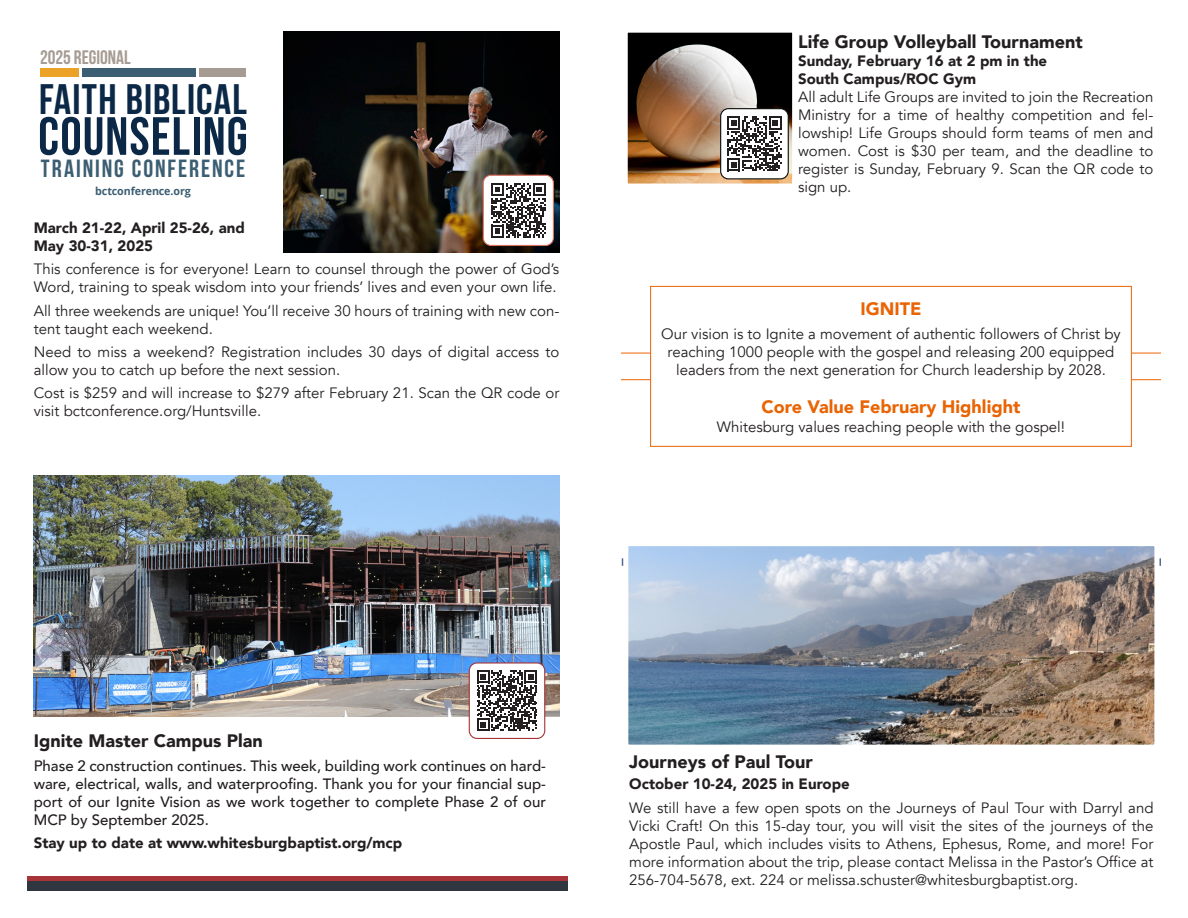
<style>
.page{position:relative;width:1188px;height:918px;background:#fff}
.page>*{position:absolute;margin:0;border:0;box-sizing:border-box;transform-origin:0 0}
.t1{font:700 53.7px "Bebas Neue";letter-spacing:.02em;color:#0b2847}
.t2{font:700 42.6px "Bebas Neue";letter-spacing:.03em;color:#0b2847}
.t3{font:700 24.9px "Bebas Neue";letter-spacing:.075em;color:#3c5e73}
.t4{font:700 19.5px "Bebas Neue";color:#a59b92}
.t5{font:900 18px "Avenir";color:#231f20}
.t6{font:900 18px "Avenir";color:#e96404}
.Body_text{font:15px/18px "Avenir";color:#231f20}
.Body_text-2{font:500 15px/18px "Avenir";color:#231f20;text-align:justify}
.Body_text-3{font:900 15px "Avenir";color:#231f20}
.t7{font:700 10.95px "Open Sans";letter-spacing:-.01em;color:#3c5e73}
</style>
<div class="page">
<img style="left:629px;top:547px;width:525px;height:197px">
<div style="left:623px;top:541px;width:537px;height:209px;border:5px solid #fff"></div>
<img style="left:34px;top:476px;width:525px;height:240px">
<div style="left:469px;top:663px;width:76px;height:75px;background:#fff;border-radius:8px"></div>
<svg style="left:477px;top:670px;width:60px;height:61px"></svg>
<div style="left:469px;top:662px;width:76px;height:77px;border:1px solid #a63538;border-radius:8px"></div>
<div style="left:650px;top:286px;width:482px;height:161px;border:1px solid #e96404"></div>
<svg style="left:621px;top:353px;width:29px;height:1px"></svg>
<svg style="left:1132px;top:353px;width:29px;height:1px"></svg>
<svg style="left:621px;top:379px;width:29px;height:1px"></svg>
<svg style="left:1132px;top:379px;width:29px;height:1px"></svg>
<img style="left:629px;top:34px;width:162px;height:149px">
<div style="left:622px;top:27px;width:176px;height:163px;border:6px solid #fff"></div>
<div style="left:721px;top:109px;width:67px;height:70px;background:#fff;border-radius:8px"></div>
<svg style="left:727px;top:116px;width:55px;height:55px"></svg>
<div style="left:720px;top:108px;width:69px;height:71px;border:1px solid #0a0d0b;border-radius:8px"></div>
<div style="left:40px;top:68px;width:38px;height:9px;background:#eca127"></div>
<div style="left:82px;top:68px;width:113px;height:9px;background:#3c5e73"></div>
<div style="left:199px;top:68px;width:47px;height:9px;background:#a59b92"></div>
<img style="left:284px;top:32px;width:275px;height:220px">
<div style="left:483px;top:175px;width:70px;height:70px;background:#fff;border-radius:8px"></div>
<svg style="left:491px;top:183px;width:55px;height:55px"></svg>
<div style="left:483px;top:175px;width:71px;height:71px;border:1px solid #da705e;border-radius:8px"></div>
<div style="left:27px;top:876px;width:540px;height:15px;background:#2f363f"></div>
<div style="left:27px;top:876px;width:540px;height:5px;background:#a63438"></div>
<h2 class="t4" style="left:40px;top:47px;width:92px">2025 REGIONAL</h2>
<h2 class="t2" style="left:39px;top:76px;width:209px">FAITH BIBLICAL</h2>
<h2 class="t1" style="left:38px;top:107px;width:211px">COUNSELING</h2>
<h2 class="t3" style="left:41px;top:155px;width:206px">TRAINING CONFERENCE</h2>
<p class="t5" style="left:798px;top:26px;width:286px">Life Group Volleyball Tournament</p>
<p class="Body_text-3" style="left:798px;top:48px;width:251px">Sunday, February 16 at 2 pm in the</p>
<p class="Body_text-3" style="left:798px;top:66px;width:179px">South Campus/ROC Gym</p>
<p class="Body_text" style="left:798px;top:88px;width:357px;text-align:justify">All adult Life Groups are invited to join the Recreation Ministry for a time of healthy competition and fel&shy;lowship! Life Groups should form teams of men and women. Cost is $30 per team, and the deadline to register is Sunday, February 9. Scan the QR code to</p>
<h2 class="t7" style="left:95px;top:183px;width:97px">bctconference.org</h2>
<p class="Body_text" style="left:798px;top:178px;width:55px">sign up.</p>
<p class="Body_text-3" style="left:34px;top:215px;width:213px">March 21-22, April 25-26, and</p>
<p class="Body_text-3" style="left:34px;top:233px;width:121px">May 30-31, 2025</p>
<p class="Body_text" style="left:34px;top:260px;width:527px">This conference is for everyone! Learn to counsel through the power of God’s<br>Word, training to speak wisdom into your friends’ lives and even your own life.</p>
<p class="Body_text" style="left:34px;top:302px;width:527px">All three weekends are unique! You’ll receive 30 hours of training with new con&shy;tent taught each weekend.</p>
<p class="Body_text" style="left:34px;top:343px;width:527px">Need to miss a weekend? Registration includes 30 days of digital access to allow you to catch up before the next session.</p>
<p class="Body_text" style="left:34px;top:385px;width:527px">Cost is $259 and will increase to $279 after February 21. Scan the QR code or visit bctconference.org/Huntsville.</p>
<p class="t6" style="left:860px;top:294px;width:63px">IGNITE</p>
<p class="Body_text" style="left:661px;top:325px;width:461px;text-align:center">Our vision is to Ignite a movement of authentic followers of Christ by reaching 1000 people with the gospel and releasing 200 equipped leaders from the next generation for Church leadership by 2028.</p>
<p class="t6" style="left:762px;top:391px;width:260px">Core Value February Highlight</p>
<p class="Body_text" style="left:717px;top:418px;width:350px">Whitesburg values reaching people with the gospel!</p>
<p class="t5" style="left:34px;top:726px;width:230px">Ignite Master Campus Plan</p>
<p class="Body_text-2" style="left:34px;top:756px;width:514px">Phase 2 construction continues. This week, building work continues on hard&shy;ware, electrical, walls, and waterproofing. Thank you for your financial sup&shy;port of our Ignite Vision as we work together to complete Phase 2 of our MCP by September 2025.</p>
<p class="Body_text-3" style="left:34px;top:830px;width:370px">Stay up to date at www.whitesburgbaptist.org/mcp</p>
<p class="t5" style="left:629px;top:746px;width:185px">Journeys of Paul Tour</p>
<p class="Body_text-3" style="left:629px;top:771px;width:222px">October 10-24, 2025 in Europe</p>
<p class="Body_text" style="left:629px;top:799px;width:526px;text-align:justify">We still have a few open spots on the Journeys of Paul Tour with Darryl and Vicki Craft! On this 15-day tour, you will visit the sites of the journeys of the Apostle Paul, which includes visits to Athens, Ephesus, Rome, and more! For more information about the trip, please contact Melissa in the Pastor’s Office at 256-704-5678, ext. 224 or melissa.schuster@whitesburgbaptist.org.</p>
</div>
